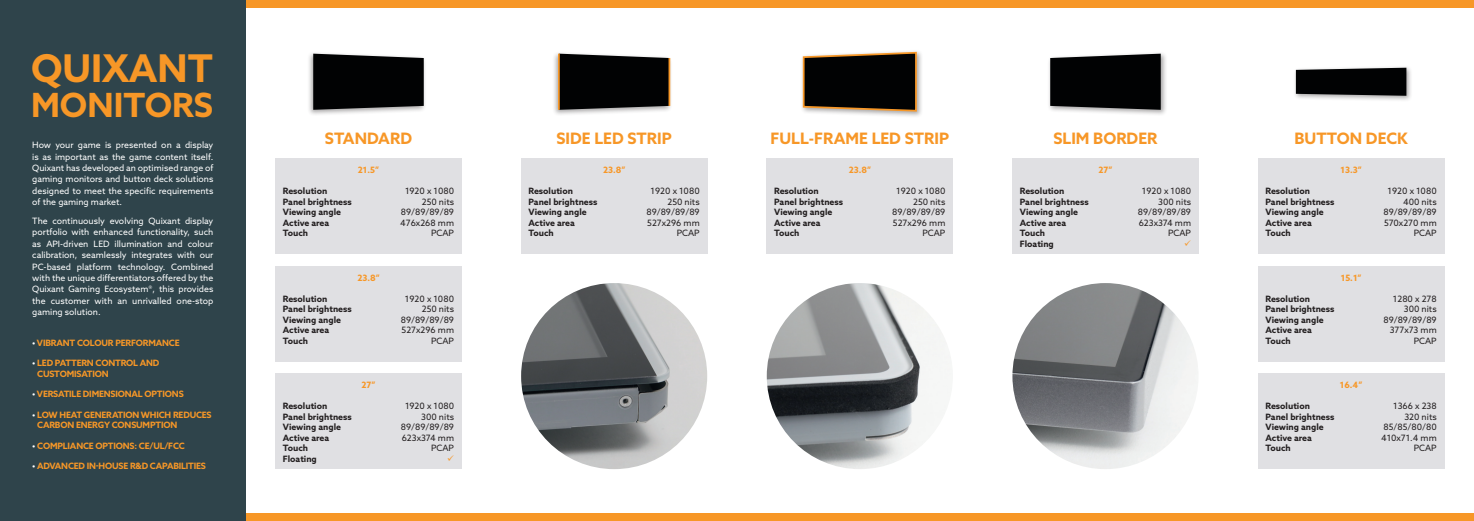
<style>
.page{position:relative;width:1474px;height:521px;background:#fff}
.page>*{position:absolute;margin:0;border:0;box-sizing:border-box;transform-origin:0 0}
.t1{font:700 38.24px "Azo Sans";color:#f79727}
.t2{font:700 33.34px "Azo Sans";color:#f79727}
.t3{font:700 15.75px "Azo Sans";color:#f79727}
.t4{font:8.75px/11.4px "Azo Sans";color:#fff;text-align:justify}
.t5{font:700 8.75px "Azo Sans";color:#231f20}
.t6{font:8.75px "Azo Sans";color:#231f20}
.t7{font:700 8.75px/10.5px "Azo Sans";letter-spacing:-.02em;color:#f79727}
.s1{color:#fff}
</style>
<div class="page">
<div style="left:240px;top:513px;width:1233px;height:8px;background:#f79727"></div>
<div style="left:240px;top:0;width:1233px;height:7px;background:#f79727"></div>
<div style="left:0;top:0;width:246px;height:521px;background:#2f444b"></div>
<div style="left:521px;top:159px;width:186px;height:95px;background:#e0e0e3"></div>
<div style="left:766px;top:159px;width:186px;height:95px;background:#e0e0e3"></div>
<div style="left:1012px;top:159px;width:186px;height:95px;background:#e0e0e3"></div>
<div style="left:307px;top:51px;width:120px;height:65px;background:#231f20;opacity:.4"></div>
<svg style="left:313px;top:54px;width:111px;height:56px;background:#111213"></svg>
<div style="left:1047px;top:51px;width:120px;height:65px;background:#231f20;opacity:.4"></div>
<svg style="left:1050px;top:54px;width:110px;height:56px;background:#111213"></svg>
<div style="left:1292px;top:65px;width:120px;height:37px;background:#231f20;opacity:.4"></div>
<svg style="left:1295px;top:68px;width:111px;height:28px;background:#121213"></svg>
<div style="left:799px;top:49px;width:124px;height:69px;background:#231f20;opacity:.4"></div>
<svg style="left:802px;top:51px;width:115px;height:62px;background:#2e271f"></svg>
<div style="left:552px;top:51px;width:120px;height:65px;background:#231f20;opacity:.4"></div>
<svg style="left:560px;top:54px;width:109px;height:56px;background:#101112"></svg>
<hr style="left:558px;top:54px;width:2px;height:56px;background:#f79727">
<hr style="left:668px;top:58px;width:2px;height:48px;background:#f79727">
<img style="left:521px;top:283px;width:186px;height:186px;border-radius:93px">
<img style="left:1012px;top:283px;width:186px;height:186px;border-radius:93px">
<img style="left:766px;top:283px;width:186px;height:186px;border-radius:93px">
<div style="left:275px;top:159px;width:186px;height:95px;background:#e0e0e3"></div>
<div style="left:275px;top:266px;width:186px;height:96px;background:#e0e0e3"></div>
<div style="left:275px;top:374px;width:186px;height:95px;background:#e0e0e3"></div>
<div style="left:1258px;top:159px;width:186px;height:95px;background:#e0e0e3"></div>
<div style="left:1258px;top:266px;width:186px;height:96px;background:#e0e0e3"></div>
<div style="left:1258px;top:374px;width:186px;height:95px;background:#e0e0e3"></div>
<h1 class="t1" style="left:31px;top:43px;width:183px">QUIXANT</h1>
<h2 class="t2" style="left:31px;top:83px;width:184px">MONITORS</h2>
<p class="t4" style="left:32px;top:139px;width:183px">How your game is presented on a display is as important as the game content itself.<br>Quixant has developed an optimised range of gaming monitors and button deck solutions designed to meet the specific requirements of the gaming market.</p>
<p class="t4" style="left:32px;top:215px;width:183px">The continuously evolving Quixant display portfolio with enhanced functionality, such as API-driven LED illumination and colour calibration, seamlessly integrates with our PC-based platform technology. Combined with the unique differentiators offered by the Quixant Gaming Ecosystem®, this provides the customer with an unrivalled one-stop gaming solution.</p>
<p class="t7" style="left:32px;top:337px;width:149px"><span class="s1">•</span> VIBRANT COLOUR PERFORMANCE</p>
<p class="t7" style="left:37px;top:358px;width:124px;text-indent:-5px"><span class="s1">•</span> LED PATTERN CONTROL AND<br>CUSTOMISATION</p>
<p class="t7" style="left:32px;top:389px;width:153px"><span class="s1">•</span> VERSATILE DIMENSIONAL OPTIONS</p>
<p class="t7" style="left:37px;top:409px;width:176px;text-indent:-5px"><span class="s1">•</span> LOW HEAT GENERATION WHICH REDUCES<br>CARBON ENERGY CONSUMPTION</p>
<p class="t7" style="left:32px;top:440px;width:154px"><span class="s1">•</span> COMPLIANCE OPTIONS: CE/UL/FCC</p>
<p class="t7" style="left:32px;top:461px;width:175px"><span class="s1">•</span> ADVANCED IN-HOUSE R&amp;D CAPABILITIES</p>
<h3 class="t3" style="left:325px;top:128px;width:89px">STANDARD</h3>
<h3 class="t3" style="left:556px;top:128px;width:117px">SIDE LED STRIP</h3>
<h3 class="t3" style="left:770px;top:128px;width:180px">FULL-FRAME LED STRIP</h3>
<h3 class="t3" style="left:1053px;top:128px;width:105px">SLIM BORDER</h3>
<h3 class="t3" style="left:1294px;top:128px;width:115px">BUTTON DECK</h3>
<p class="t7" style="left:358px;top:165px;width:23px">21.5”</p>
<p class="t5" style="left:283px;top:185px;width:46px">Resolution</p>
<p class="t6" style="left:405px;top:185px;width:51px">1920 x 1080</p>
<p class="t5" style="left:283px;top:196px;width:70px">Panel brightness</p>
<p class="t6" style="left:422px;top:196px;width:34px">250 nits</p>
<p class="t5" style="left:283px;top:206px;width:60px">Viewing angle</p>
<p class="t6" style="left:401px;top:206px;width:55px">89/89/89/89</p>
<p class="t5" style="left:283px;top:217px;width:48px">Active area</p>
<p class="t6" style="left:400px;top:217px;width:55px">476x268 mm</p>
<p class="t5" style="left:283px;top:227px;width:27px">Touch</p>
<p class="t6" style="left:431px;top:227px;width:24px">PCAP</p>
<p class="t7" style="left:357px;top:272px;width:24px">23.8”</p>
<p class="t5" style="left:283px;top:293px;width:46px">Resolution</p>
<p class="t6" style="left:405px;top:293px;width:51px">1920 x 1080</p>
<p class="t5" style="left:283px;top:303px;width:70px">Panel brightness</p>
<p class="t6" style="left:422px;top:303px;width:34px">250 nits</p>
<p class="t5" style="left:283px;top:314px;width:60px">Viewing angle</p>
<p class="t6" style="left:401px;top:314px;width:55px">89/89/89/89</p>
<p class="t5" style="left:283px;top:324px;width:48px">Active area</p>
<p class="t6" style="left:401px;top:324px;width:54px">527x296 mm</p>
<p class="t5" style="left:283px;top:335px;width:27px">Touch</p>
<p class="t6" style="left:431px;top:335px;width:24px">PCAP</p>
<p class="t7" style="left:361px;top:380px;width:16px">27”</p>
<p class="t5" style="left:283px;top:400px;width:46px">Resolution</p>
<p class="t6" style="left:405px;top:400px;width:51px">1920 x 1080</p>
<p class="t5" style="left:283px;top:411px;width:70px">Panel brightness</p>
<p class="t6" style="left:421px;top:411px;width:34px">300 nits</p>
<p class="t5" style="left:283px;top:421px;width:60px">Viewing angle</p>
<p class="t6" style="left:401px;top:421px;width:55px">89/89/89/89</p>
<p class="t5" style="left:283px;top:432px;width:48px">Active area</p>
<p class="t6" style="left:402px;top:432px;width:54px">623x374 mm</p>
<p class="t5" style="left:283px;top:442px;width:27px">Touch</p>
<p class="t6" style="left:431px;top:442px;width:24px">PCAP</p>
<p class="t5" style="left:283px;top:453px;width:35px">Floating</p>
<p class="t7" style="left:603px;top:165px;width:24px">23.8”</p>
<p class="t7" style="left:848px;top:165px;width:24px">23.8”</p>
<p class="t7" style="left:1098px;top:165px;width:16px">27”</p>
<p class="t7" style="left:1340px;top:165px;width:23px">13.3”</p>
<p class="t5" style="left:528px;top:185px;width:46px">Resolution</p>
<p class="t6" style="left:650px;top:185px;width:51px">1920 x 1080</p>
<p class="t5" style="left:528px;top:196px;width:70px">Panel brightness</p>
<p class="t6" style="left:667px;top:196px;width:34px">250 nits</p>
<p class="t5" style="left:528px;top:206px;width:60px">Viewing angle</p>
<p class="t6" style="left:646px;top:206px;width:55px">89/89/89/89</p>
<p class="t5" style="left:528px;top:217px;width:48px">Active area</p>
<p class="t6" style="left:647px;top:217px;width:54px">527x296 mm</p>
<p class="t5" style="left:528px;top:227px;width:27px">Touch</p>
<p class="t6" style="left:676px;top:227px;width:24px">PCAP</p>
<p class="t5" style="left:774px;top:185px;width:46px">Resolution</p>
<p class="t6" style="left:896px;top:185px;width:51px">1920 x 1080</p>
<p class="t5" style="left:774px;top:196px;width:70px">Panel brightness</p>
<p class="t6" style="left:913px;top:196px;width:34px">250 nits</p>
<p class="t5" style="left:774px;top:206px;width:60px">Viewing angle</p>
<p class="t6" style="left:892px;top:206px;width:55px">89/89/89/89</p>
<p class="t5" style="left:774px;top:217px;width:48px">Active area</p>
<p class="t6" style="left:892px;top:217px;width:54px">527x296 mm</p>
<p class="t5" style="left:774px;top:227px;width:27px">Touch</p>
<p class="t6" style="left:922px;top:227px;width:24px">PCAP</p>
<p class="t5" style="left:1019px;top:185px;width:46px">Resolution</p>
<p class="t6" style="left:1141px;top:185px;width:51px">1920 x 1080</p>
<p class="t5" style="left:1019px;top:196px;width:70px">Panel brightness</p>
<p class="t6" style="left:1158px;top:196px;width:34px">300 nits</p>
<p class="t5" style="left:1019px;top:206px;width:60px">Viewing angle</p>
<p class="t6" style="left:1137px;top:206px;width:55px">89/89/89/89</p>
<p class="t5" style="left:1019px;top:217px;width:48px">Active area</p>
<p class="t6" style="left:1138px;top:217px;width:54px">623x374 mm</p>
<p class="t5" style="left:1019px;top:227px;width:27px">Touch</p>
<p class="t6" style="left:1168px;top:227px;width:24px">PCAP</p>
<p class="t5" style="left:1019px;top:238px;width:35px">Floating</p>
<p class="t5" style="left:1265px;top:185px;width:46px">Resolution</p>
<p class="t6" style="left:1387px;top:185px;width:51px">1920 x 1080</p>
<p class="t5" style="left:1265px;top:196px;width:70px">Panel brightness</p>
<p class="t6" style="left:1402px;top:196px;width:35px">400 nits</p>
<p class="t5" style="left:1265px;top:206px;width:60px">Viewing angle</p>
<p class="t6" style="left:1383px;top:206px;width:55px">89/89/89/89</p>
<p class="t5" style="left:1265px;top:217px;width:48px">Active area</p>
<p class="t6" style="left:1383px;top:217px;width:54px">570x270 mm</p>
<p class="t5" style="left:1265px;top:227px;width:27px">Touch</p>
<p class="t6" style="left:1413px;top:227px;width:24px">PCAP</p>
<p class="t7" style="left:1340px;top:272px;width:22px">15.1”</p>
<p class="t5" style="left:1265px;top:293px;width:46px">Resolution</p>
<p class="t6" style="left:1392px;top:293px;width:45px">1280 x 278</p>
<p class="t5" style="left:1265px;top:303px;width:70px">Panel brightness</p>
<p class="t6" style="left:1403px;top:303px;width:34px">300 nits</p>
<p class="t5" style="left:1265px;top:314px;width:60px">Viewing angle</p>
<p class="t6" style="left:1383px;top:314px;width:55px">89/89/89/89</p>
<p class="t5" style="left:1265px;top:324px;width:48px">Active area</p>
<p class="t6" style="left:1389px;top:324px;width:49px">377x73 mm</p>
<p class="t5" style="left:1265px;top:335px;width:27px">Touch</p>
<p class="t6" style="left:1413px;top:335px;width:24px">PCAP</p>
<p class="t7" style="left:1339px;top:380px;width:24px">16.4”</p>
<p class="t5" style="left:1265px;top:400px;width:46px">Resolution</p>
<p class="t6" style="left:1393px;top:400px;width:45px">1366 x 238</p>
<p class="t5" style="left:1265px;top:411px;width:70px">Panel brightness</p>
<p class="t6" style="left:1404px;top:411px;width:34px">320 nits</p>
<p class="t5" style="left:1265px;top:421px;width:60px">Viewing angle</p>
<p class="t6" style="left:1383px;top:421px;width:55px">85/85/80/80</p>
<p class="t5" style="left:1265px;top:432px;width:48px">Active area</p>
<p class="t6" style="left:1380px;top:432px;width:57px">410x71.4 mm</p>
<p class="t5" style="left:1265px;top:442px;width:27px">Touch</p>
<p class="t6" style="left:1413px;top:442px;width:24px">PCAP</p>
</div>
